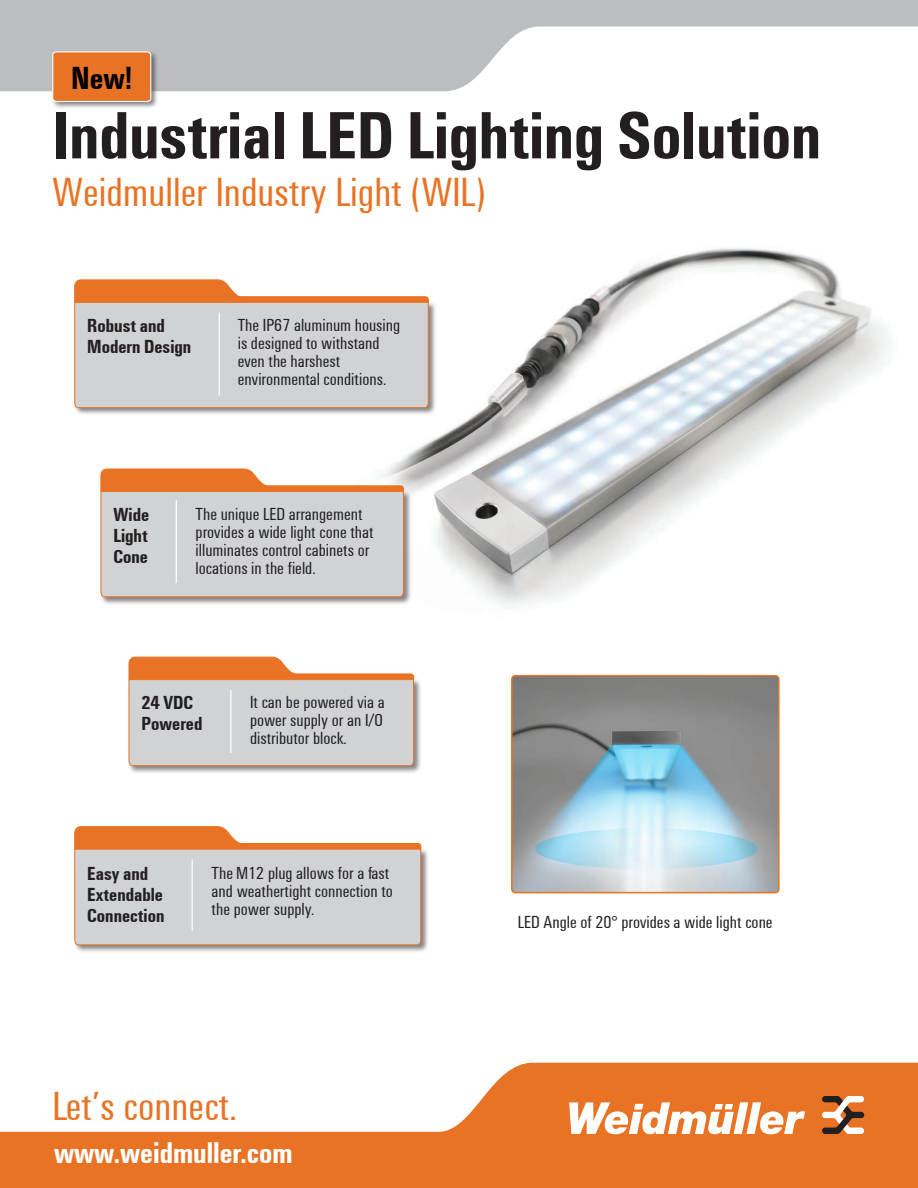
<style>
.page{position:relative;width:918px;height:1188px;background:#fff}
.page>*{position:absolute;margin:0;border:0;box-sizing:border-box;transform-origin:0 0}
.t1{font:700 69.3px "Weidmueller Condensed";color:#231f20}
.t2{font:42px "Weidmueller Condensed";color:#e97324}
.t3{font:700 33px "Weidmueller Condensed";color:#000}
.t4{font:700 30.9px "Weidmueller Condensed";color:#fff}
.t5{font:700 19.5px/21px "Weidmueller Condensed";color:#231f20}
.t6{font:18px/18px "Weidmueller Condensed";color:#231f20}
</style>
<div class="page">
<svg style="left:0;top:1063px;width:918px;height:125px;fill:#e97324"></svg>
<svg style="left:569px;top:1102px;width:236px;height:32px"></svg>
<svg style="left:822px;top:1096px;width:42px;height:38px"></svg>
<svg style="left:0;top:0;width:918px;height:91px;fill:#bcbdc0"></svg>
<img style="left:390px;top:248px;width:499px;height:358px">
<div style="left:73px;top:301px;width:363px;height:115px;background:#231f20;opacity:.55"></div>
<svg style="left:74px;top:279px;width:355px;height:130px;background:#d6c8c0"></svg>
<hr style="left:219px;top:313px;width:1px;height:83px;background:#fff">
<hr style="left:238px;top:292px;width:83px;height:4px;background:#fff">
<div style="left:99px;top:490px;width:313px;height:115px;background:#231f20;opacity:.55"></div>
<svg style="left:100px;top:468px;width:304px;height:130px;background:#d6c8bf"></svg>
<hr style="left:176px;top:500px;width:1px;height:83px;background:#fff">
<div style="left:127px;top:678px;width:295px;height:96px;background:#231f20;opacity:.55"></div>
<svg style="left:128px;top:656px;width:287px;height:111px;background:#d7c5bb"></svg>
<hr style="left:230px;top:690px;width:2px;height:63px;background:#fff">
<div style="left:73px;top:848px;width:356px;height:105px;background:#231f20;opacity:.55"></div>
<svg style="left:74px;top:826px;width:348px;height:120px;background:#d7c8bf"></svg>
<hr style="left:192px;top:859px;width:1px;height:72px;background:#fff">
<div style="left:51px;top:50px;width:108px;height:60px;background:#231f20;opacity:.55"></div>
<svg style="left:52px;top:51px;width:100px;height:52px;background:#e77d35"></svg>
<img style="left:512px;top:678px;width:267px;height:215px">
<div style="left:511px;top:675px;width:269px;height:218px;border:2px solid #e97324;border-radius:4px"></div>
<svg style="left:514px;top:745px;width:265px;height:142px;background:#a5bec8"></svg>
<h3 class="t3" style="left:71px;top:54px;width:63px">New!</h3>
<h1 class="t1" style="left:52px;top:86px;width:770px">Industrial LED Lighting Solution</h1>
<h2 class="t2" style="left:52px;top:165px;width:435px">Weidmuller Industry Light (WIL)</h2>
<p class="t5" style="left:87px;top:315px;width:106px">Robust and<br>Modern Design</p>
<p class="t6" style="left:238px;top:315px;width:164px">The IP67 aluminum housing is designed to withstand even the harshest environmental conditions.</p>
<p class="t5" style="left:113px;top:504px;width:37px;text-align:justify">Wide Light Cone</p>
<p class="t6" style="left:196px;top:505px;width:180px">The unique LED arrangement provides a wide light cone that illuminates control cabinets or locations in the field.</p>
<p class="t5" style="left:142px;top:691px;width:62px">24 VDC<br>Powered</p>
<p class="t6" style="left:250px;top:692px;width:136px;text-align:justify">It can be powered via a power supply or an I/O distributor block.</p>
<p class="t5" style="left:87px;top:863px;width:79px">Easy and<br>Extendable<br>Connection</p>
<p class="t6" style="left:212px;top:864px;width:183px">The M12 plug allows for a fast and weathertight connection to the power supply.</p>
<h2 class="t2" style="left:52px;top:1079px;width:186px">Let’s connect.</h2>
<h3 class="t4" style="left:54px;top:1130px;width:240px">www.weidmuller.com</h3>
<p class="t6" style="left:518px;top:912px;width:256px">LED Angle of 20° provides a wide light cone</p>
</div>
